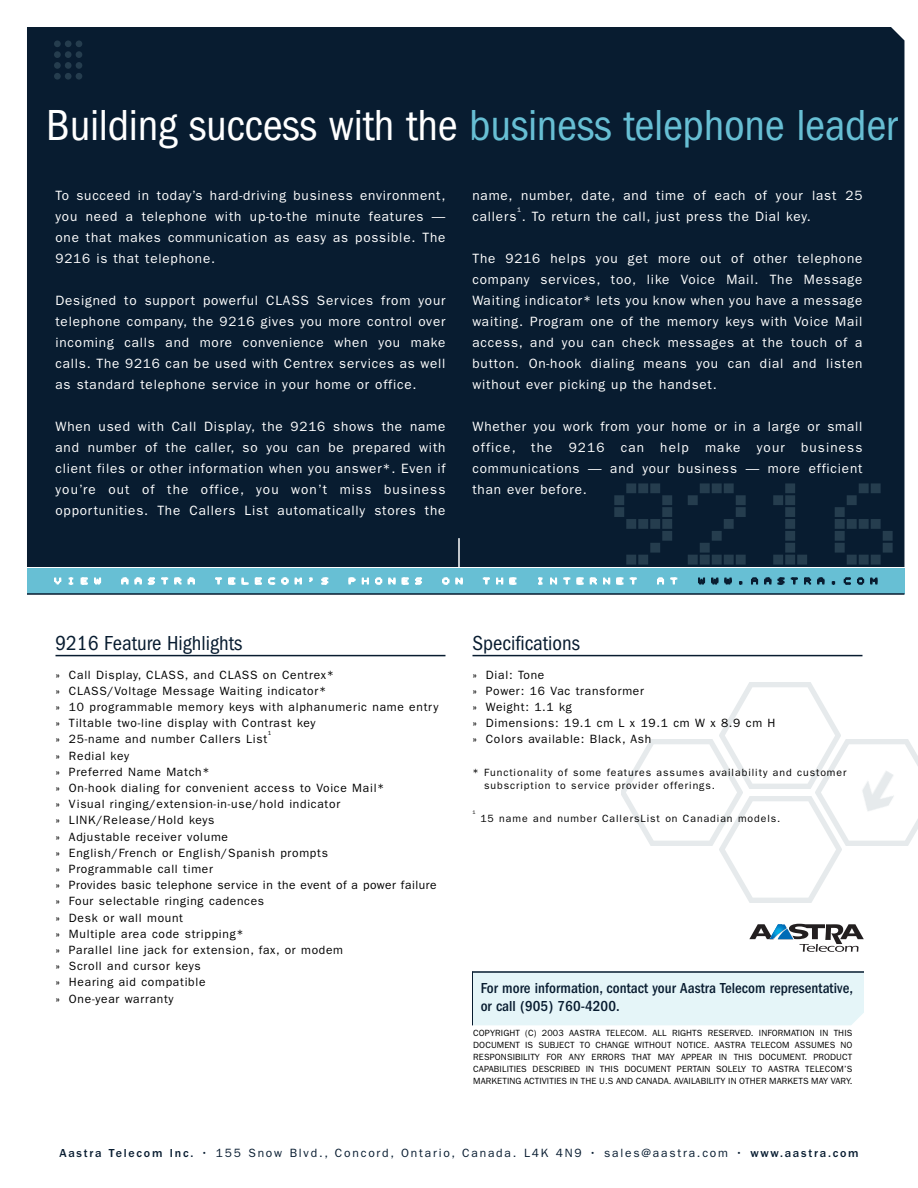
<style>
.page{position:relative;width:918px;height:1188px;background:#fff}
.page>*{position:absolute;margin:0;border:0;box-sizing:border-box;transform-origin:0 0}
.t1{font:129px "Bubbledot ICG Fine Pos";color:#253d4e}
.t2{font:condensed 45px "Franklin Gothic";letter-spacing:-.01em;color:#67bfd4}
.t3{font:condensed 21px "Franklin Gothic";color:#081c30}
.t4{font:500 condensed 15px/18px "Franklin Gothic";letter-spacing:.005em;color:#081c30}
.t5{font:13.5px/21px "Franklin Gothic";letter-spacing:.06em;color:#fff;text-align:justify}
.t6{font:13.5px "Bubbledot ICG Coarse Pos";letter-spacing:.43em;color:#fff}
.t7{font:13.5px "Bubbledot ICG Coarse Pos";letter-spacing:.43em;color:#081c30}
.t8{font:12px/16.2px "Franklin Gothic";letter-spacing:.06em;color:#000}
.t9{font:12px "Franklin Gothic";letter-spacing:.15em;color:#081c30}
.t10{font:10.5px/13.5px "Franklin Gothic";letter-spacing:.09em;color:#000}
.t11{font:9px/12px "Franklin Gothic";letter-spacing:.01em;color:#000;text-align:justify}
.t12{font:6.75px "Franklin Gothic";color:#fff}
.t13{font:6px "Franklin Gothic";color:#000}
.t14{font:5.25px "Franklin Gothic";color:#000}
.s1{color:#fff}
.s2{font-weight:500}
</style>
<div class="page">
<img style="left:719px;top:683px;width:122px;height:106px">
<img style="left:816px;top:739px;width:95px;height:106px">
<img style="left:621px;top:739px;width:122px;height:106px">
<img style="left:833px;top:744px;width:85px;height:97px">
<img style="left:720px;top:796px;width:121px;height:106px">
<div style="left:27px;top:27px;width:877px;height:540px;background:#081c30"></div>
<hr style="left:56px;top:655px;width:389px;height:1px;background:#081c30">
<hr style="left:472px;top:655px;width:390px;height:1px;background:#081c30">
<div style="left:54px;top:40px;width:7px;height:7px;background:#253d4e;border-radius:50%"></div>
<div style="left:65px;top:40px;width:7px;height:7px;background:#253d4e;border-radius:50%"></div>
<div style="left:76px;top:40px;width:6px;height:7px;background:#253d4e;border-radius:50%"></div>
<div style="left:54px;top:51px;width:7px;height:7px;background:#253d4e;border-radius:50%"></div>
<div style="left:65px;top:51px;width:7px;height:7px;background:#253d4e;border-radius:50%"></div>
<div style="left:76px;top:51px;width:6px;height:7px;background:#253d4e;border-radius:50%"></div>
<div style="left:54px;top:62px;width:7px;height:7px;background:#253d4e;border-radius:50%"></div>
<div style="left:65px;top:62px;width:7px;height:7px;background:#253d4e;border-radius:50%"></div>
<div style="left:76px;top:62px;width:6px;height:7px;background:#253d4e;border-radius:50%"></div>
<div style="left:54px;top:73px;width:7px;height:7px;background:#253d4e;border-radius:50%"></div>
<div style="left:65px;top:73px;width:7px;height:7px;background:#253d4e;border-radius:50%"></div>
<div style="left:76px;top:73px;width:6px;height:7px;background:#253d4e;border-radius:50%"></div>
<hr style="left:458px;top:538px;width:2px;height:29px;background:#fff">
<div style="left:27px;top:568px;width:877px;height:26px;background:#67bfd4"></div>
<div style="left:473px;top:973px;width:391px;height:52px;background:#e5f5f8"></div>
<hr style="left:472px;top:971px;width:392px;height:2px;background:#081c30">
<hr style="left:472px;top:971px;width:1px;height:54px;background:#081c30">
<hr style="left:27px;top:593px;width:877px;height:2px;background:#081c30">
<svg style="left:749px;top:924px;width:115px;height:28px"></svg>
<h2 class="t2" style="left:46px;top:110px;width:853px"><span class="s1">Building success with the</span> business telephone leader</h2>
<p class="t5" style="left:472px;top:186px;width:391px">name, number, date, and time of each of your last 25 callers . To return the call, just press the Dial key.</p>
<p class="t5" style="left:55px;top:186px;width:391px">To succeed in today’s hard-driving business environment, you need a telephone with up-to-the minute features — one that makes communication as easy as possible. The 9216 is that telephone.</p>
<p class="t5" style="left:55px;top:291px;width:391px">Designed to support powerful CLASS Services from your telephone company, the 9216 gives you more control over incoming calls and more convenience when you make calls. The 9216 can be used with Centrex services as well as standard telephone service in your home or office.</p>
<p class="t5" style="left:55px;top:417px;width:392px">When used with Call Display, the 9216 shows the name and number of the caller, so you can be prepared with client files or other information when you answer*. Even if you’re out of the office, you won’t miss business opportunities. The Callers List automatically stores the</p>
<p class="t12" style="left:517px;top:207px;width:6px">1</p>
<p class="t5" style="left:472px;top:249px;width:391px">The 9216 helps you get more out of other telephone company services, too, like Voice Mail. The Message Waiting indicator* lets you know when you have a message waiting. Program one of the memory keys with Voice Mail access, and you can check messages at the touch of a button. On-hook dialing means you can dial and listen without ever picking up the handset.</p>
<p class="t5" style="left:472px;top:417px;width:391px">Whether you work from your home or in a large or small office, the 9216 can help make your business communications — and your business — more efficient than ever before.</p>
<h1 class="t1" style="left:607px;top:480px;width:293px">9216</h1>
<p class="t6" style="left:657px;top:571px;width:22px">A T</p>
<p class="t7" style="left:698px;top:571px;width:181px">WWW.AASTRA.COM</p>
<p class="t6" style="left:54px;top:571px;width:49px">VIEW</p>
<p class="t6" style="left:121px;top:571px;width:75px">AASTRA</p>
<p class="t6" style="left:215px;top:571px;width:115px">TELECOM’S</p>
<p class="t6" style="left:348px;top:571px;width:75px">PHONES</p>
<p class="t6" style="left:442px;top:571px;width:22px">O N</p>
<p class="t6" style="left:483px;top:571px;width:36px">THE</p>
<p class="t6" style="left:537px;top:571px;width:102px">INTERNE T</p>
<h3 class="t3" style="left:55px;top:636px;width:188px">9216 Feature Highlights</h3>
<p class="t8" style="left:55px;top:667px;width:384px">» Call Display, CLASS, and CLASS on Centrex*<br>» CLASS/Voltage Message Waiting indicator*<br>» 10 programmable memory keys with alphanumeric name entry » Tiltable two-line display with Contrast key<br>» 25-name and number Callers List</p>
<p class="t13" style="left:268px;top:731px;width:5px">1</p>
<p class="t8" style="left:55px;top:748px;width:383px">» Redial key<br>» Preferred Name Match*<br>» On-hook dialing for convenient access to Voice Mail*<br>» Visual ringing/extension-in-use/hold indicator<br>» LINK/Release/Hold keys<br>» Adjustable receiver volume<br>» English/French or English/Spanish prompts<br>» Programmable call timer<br>» Provides basic telephone service in the event of a power failure » Four selectable ringing cadences<br>» Desk or wall mount<br>» Multiple area code stripping*<br>» Parallel line jack for extension, fax, or modem<br>» Scroll and cursor keys<br>» Hearing aid compatible<br>» One-year warranty</p>
<h3 class="t3" style="left:472px;top:636px;width:109px">Specifications</h3>
<p class="t8" style="left:472px;top:667px;width:305px">» Dial: Tone<br>» Power: 16 Vac transformer<br>» Weight: 1.1 kg<br>» Dimensions: 19.1 cm L x 19.1 cm W x 8.9 cm H » Colors available: Black, Ash</p>
<p class="t10" style="left:484px;top:766px;width:364px;text-indent:-12px">* Functionality of some features assumes availability and customer subscription to service provider offerings.</p>
<p class="t14" style="left:472px;top:811px;width:5px">1</p>
<p class="t10" style="left:480px;top:812px;width:302px">15 name and number CallersList on Canadian models.</p>
<p class="t4" style="left:481px;top:980px;width:374px">For more information, contact your Aastra Telecom representative, or call (905) 760-4200.</p>
<p class="t11" style="left:473px;top:1028px;width:381px">COPYRIGHT (C) 2003 AASTRA TELECOM. ALL RIGHTS RESERVED. INFORMATION IN THIS DOCUMENT IS SUBJECT TO CHANGE WITHOUT NOTICE. AASTRA TELECOM ASSUMES NO RESPONSIBILITY FOR ANY ERRORS THAT MAY APPEAR IN THIS DOCUMENT. PRODUCT CAPABILITIES DESCRIBED IN THIS DOCUMENT PERTAIN SOLELY TO AASTRA TELECOM’S MARKETING ACTIVITIES IN THE U.S AND CANADA. AVAILABILITY IN OTHER MARKETS MAY VARY.</p>
<p class="t9" style="left:59px;top:1149px;width:801px"><span class="s2">Aastra Telecom Inc.</span> • 155 Snow Blvd., Concord, Ontario, Canada. L4K 4N9 • sales@aastra.com • <span class="s2">www.aastra.com</span></p>
</div>
